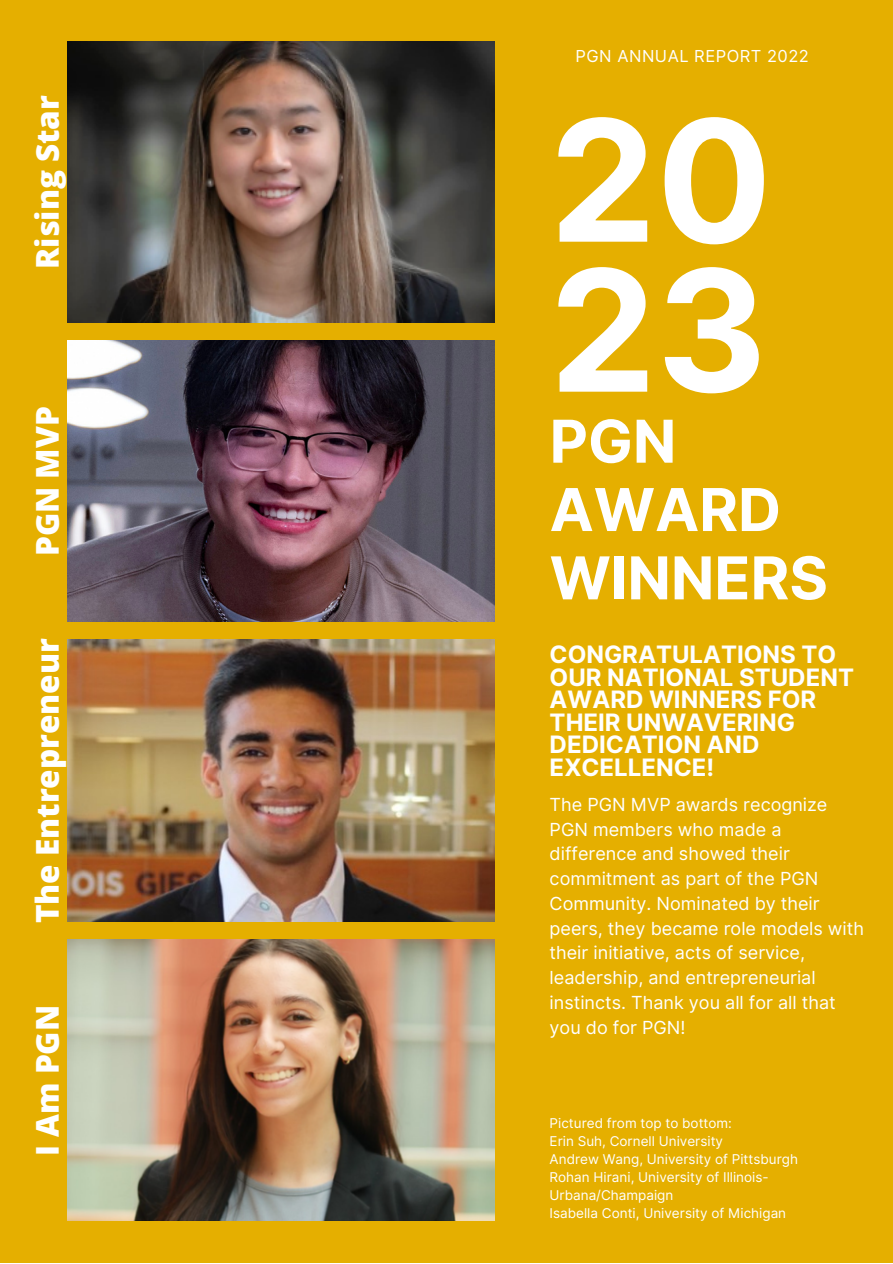
<style>
.page{position:relative;width:893px;height:1264px;background:#fff}
.page>*{position:absolute;margin:0;border:0;box-sizing:border-box;transform-origin:0 0}
.t1{font:700 168.9px/149.9px "Inter";color:#fff}
.t2{font:700 59.1px/68.2px "Inter";color:#fff}
.t3{font:800 31.5px "Open Sans";color:#fff}
.t4{font:700 24px/22.5px "Inter";color:#fff}
.t5{font:18px/24.8px "Inter";color:#fff}
.t6{font:16.5px "Inter";letter-spacing:.03em;color:#fff}
.t7{font:13.5px/18px "Inter";color:#fff}
</style>
<div class="page">
<div style="left:0;top:0;width:892px;height:1262px;background:#e5af00"></div>
<img style="left:67px;top:41px;width:427px;height:281px">
<img style="left:67px;top:340px;width:427px;height:281px">
<img style="left:67px;top:640px;width:427px;height:281px">
<img style="left:67px;top:939px;width:427px;height:281px">
<h3 class="t3" style="left:25px;top:269px;width:175px;rotate:-90deg">Rising Star</h3>
<h3 class="t3" style="left:25px;top:556px;width:151px;rotate:-90deg">PGN MVP</h3>
<h3 class="t3" style="left:25px;top:923px;width:286px;rotate:-90deg">The Entrepreneur</h3>
<h3 class="t3" style="left:25px;top:1155px;width:152px;rotate:-90deg">I Am PGN</h3>
<p class="t6" style="left:575px;top:46px;width:235px">PGN ANNUAL REPORT 2022</p>
<h1 class="t1" style="left:549px;top:105px;width:224px">20<br>23</h1>
<h2 class="t2" style="left:549px;top:407px;width:280px">PGN<br>AWARD<br>WINNERS</h2>
<h3 class="t4" style="left:549px;top:643px;width:306px">CONGRATULATIONS TO<br>OUR NATIONAL STUDENT<br>AWARD WINNERS FOR<br>THEIR UNWAVERING<br>DEDICATION AND<br>EXCELLENCE!</h3>
<p class="t5" style="left:549px;top:792px;width:316px">The PGN MVP awards recognize<br>PGN members who made a difference and showed their commitment as part of the PGN<br>Community. Nominated by their peers, they became role models with their initiative, acts of service, leadership, and entrepreneurial instincts. Thank you all for all that you do for PGN!</p>
<p class="t7" style="left:549px;top:1114px;width:250px">Pictured from top to bottom:<br>Erin Suh, Cornell University<br>Andrew Wang, University of Pittsburgh<br>Rohan Hirani, University of Illinois-<br>Urbana/Champaign<br>Isabella Conti, University of Michigan</p>
</div>
